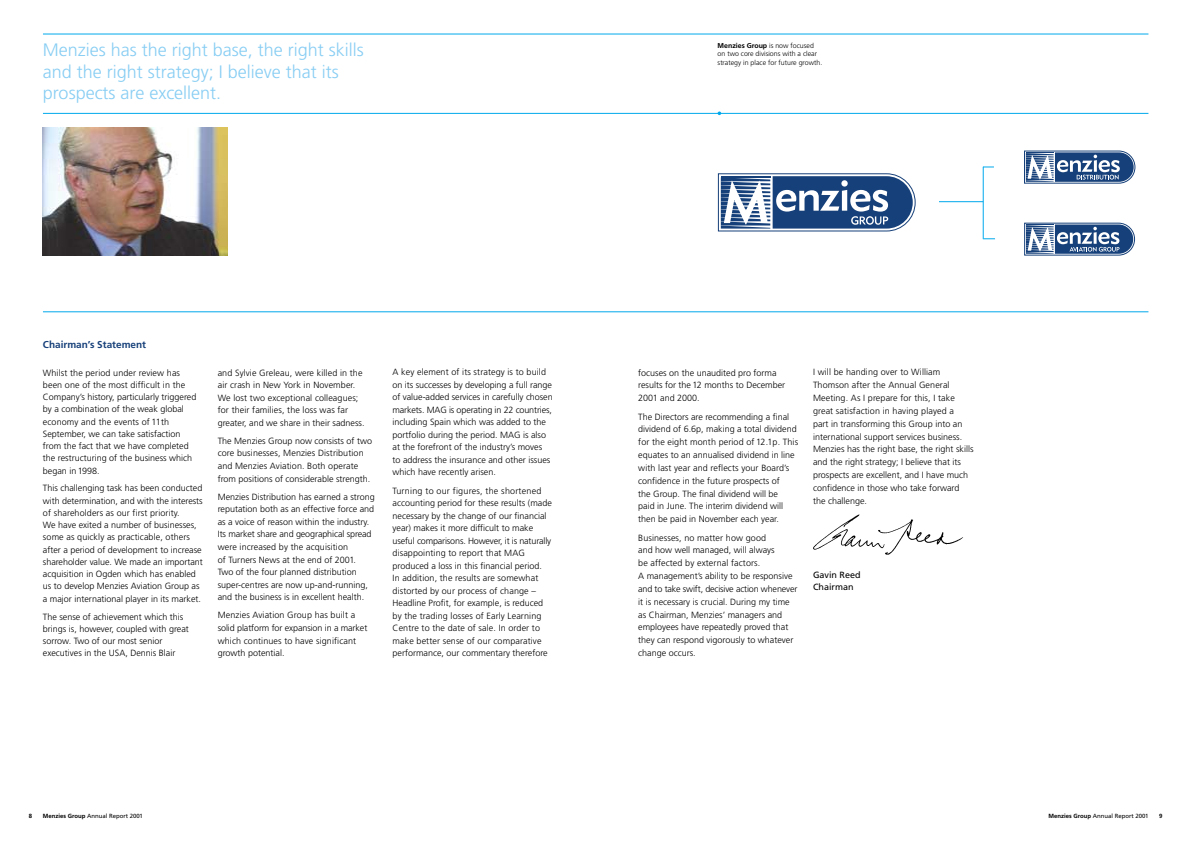
<style>
.page{position:relative;width:1190px;height:841px;background:#fff}
.page>*{position:absolute;margin:0;border:0;box-sizing:border-box;transform-origin:0 0}
.t1{font:300 18px/21.6px "Frutiger";color:#87cdf3}
.t2{font:700 10px "Frutiger";color:#164079}
.t3{font:300 9px/12.5px "Frutiger";color:#000}
.t4{font:9px/12.8px "Frutiger";color:#000}
.t5{font:300 7px/8.4px "Frutiger";color:#000}
.t6{font:6px "Frutiger";color:#000}
.t7{font:700 6px "Frutiger";color:#000}
.s1{font-weight:700}
</style>
<div class="page">
<img style="left:43px;top:128px;width:184px;height:127px">
<hr style="left:43px;top:34px;width:1105px;height:1px;background:#00a9ec">
<hr style="left:43px;top:312px;width:1105px;height:1px;background:#00a9ec">
<hr style="left:43px;top:113px;width:1105px;height:1px;background:#00a9ec">
<img style="left:813px;top:514px;width:150px;height:41px">
<svg style="left:1024px;top:151px;width:111px;height:32px"></svg>
<svg style="left:718px;top:173px;width:198px;height:59px"></svg>
<svg style="left:1024px;top:223px;width:111px;height:33px"></svg>
<hr style="left:939px;top:201px;width:44px;height:1px;background:#00a9ec">
<hr style="left:983px;top:167px;width:1px;height:72px;background:#00a9ec">
<svg style="left:983px;top:238px;width:12px;height:1px"></svg>
<h1 class="t1" style="left:43px;top:40px;width:322px">Menzies has the right base, the right skills and the right strategy; I believe that its prospects are excellent.</h1>
<p class="t5" style="left:718px;top:42px;width:106px"><span class="s1">Menzies Group</span> is now focused on two core divisions with a clear strategy in place for future growth.</p>
<p class="t2" style="left:43px;top:340px;width:105px">Chairman’s Statement</p>
<p class="t3" style="left:43px;top:367px;width:155px;line-height:12.2px">Whilst the period under review has been one of the most difficult in the Company’s history, particularly triggered by a combination of the weak global economy and the events of 11th September, we can take satisfaction from the fact that we have completed the restructuring of the business which began in 1998.</p>
<p class="t3" style="left:43px;top:483px;width:161px;line-height:12.2px">This challenging task has been conducted with determination, and with the interests of shareholders as our first priority.<br>We have exited a number of businesses, some as quickly as practicable, others after a period of development to increase shareholder value. We made an important acquisition in Ogden which has enabled us to develop Menzies Aviation Group as a major international player in its market.</p>
<p class="t3" style="left:43px;top:611px;width:147px;line-height:12.2px">The sense of achievement which this brings is, however, coupled with great sorrow. Two of our most senior executives in the USA, Dennis Blair</p>
<p class="t3" style="left:218px;top:367px;width:148px">and Sylvie Greleau, were killed in the air crash in New York in November.<br>We lost two exceptional colleagues; for their families, the loss was far greater, and we share in their sadness.</p>
<p class="t3" style="left:218px;top:435px;width:156px">The Menzies Group now consists of two core businesses, Menzies Distribution and Menzies Aviation. Both operate from positions of considerable strength.</p>
<p class="t3" style="left:218px;top:491px;width:158px">Menzies Distribution has earned a strong reputation both as an effective force and as a voice of reason within the industry.<br>Its market share and geographical spread were increased by the acquisition<br>of Turners News at the end of 2001.<br>Two of the four planned distribution super-centres are now up-and-running, and the business is in excellent health.</p>
<p class="t3" style="left:218px;top:610px;width:151px">Menzies Aviation Group has built a solid platform for expansion in a market which continues to have significant growth potential.</p>
<p class="t3" style="left:393px;top:367px;width:162px">A key element of its strategy is to build on its successes by developing a full range of value-added services in carefully chosen markets. MAG is operating in 22 countries, including Spain which was added to the portfolio during the period. MAG is also at the forefront of the industry’s moves<br>to address the insurance and other issues which have recently arisen.</p>
<p class="t3" style="left:393px;top:485px;width:161px">Turning to our figures, the shortened accounting period for these results (made necessary by the change of our financial year) makes it more difficult to make useful comparisons. However, it is naturally disappointing to report that MAG produced a loss in this financial period.<br>In addition, the results are somewhat distorted by our process of change – Headline Profit, for example, is reduced by the trading losses of Early Learning Centre to the date of sale. In order to make better sense of our comparative performance, our commentary therefore</p>
<p class="t3" style="left:638px;top:367px;width:149px;line-height:12.8px">focuses on the unaudited pro forma results for the 12 months to December<br>2001 and 2000.</p>
<p class="t3" style="left:638px;top:411px;width:162px;line-height:12.8px">The Directors are recommending a final dividend of 6.6p, making a total dividend for the eight month period of 12.1p. This equates to an annualised dividend in line with last year and reflects your Board’s confidence in the future prospects of<br>the Group. The final dividend will be<br>paid in June. The interim dividend will then be paid in November each year.</p>
<p class="t3" style="left:638px;top:532px;width:161px;line-height:12.8px">Businesses, no matter how good<br>and how well managed, will always<br>be affected by external factors.<br>A management’s ability to be responsive and to take swift, decisive action whenever it is necessary is crucial. During my time as Chairman, Menzies’ managers and employees have repeatedly proved that they can respond vigorously to whatever change occurs.</p>
<p class="t3" style="left:813px;top:367px;width:162px;line-height:12.8px">I will be handing over to William Thomson after the Annual General Meeting. As I prepare for this, I take great satisfaction in having played a<br>part in transforming this Group into an international support services business.<br>Menzies has the right base, the right skills and the right strategy; I believe that its prospects are excellent, and I have much confidence in those who take forward the challenge.</p>
<p class="t4" style="left:813px;top:569px;width:49px">Gavin Reed<br>Chairman</p>
<p class="t7" style="left:29px;top:814px;width:5px">8</p>
<p class="t6" style="left:43px;top:814px;width:101px"><span class="s1">Menzies Group</span> Annual Report 2001</p>
<p class="t6" style="left:1049px;top:814px;width:101px"><span class="s1">Menzies Group</span> Annual Report 2001</p>
<p class="t7" style="left:1159px;top:814px;width:5px">9</p>
</div>
